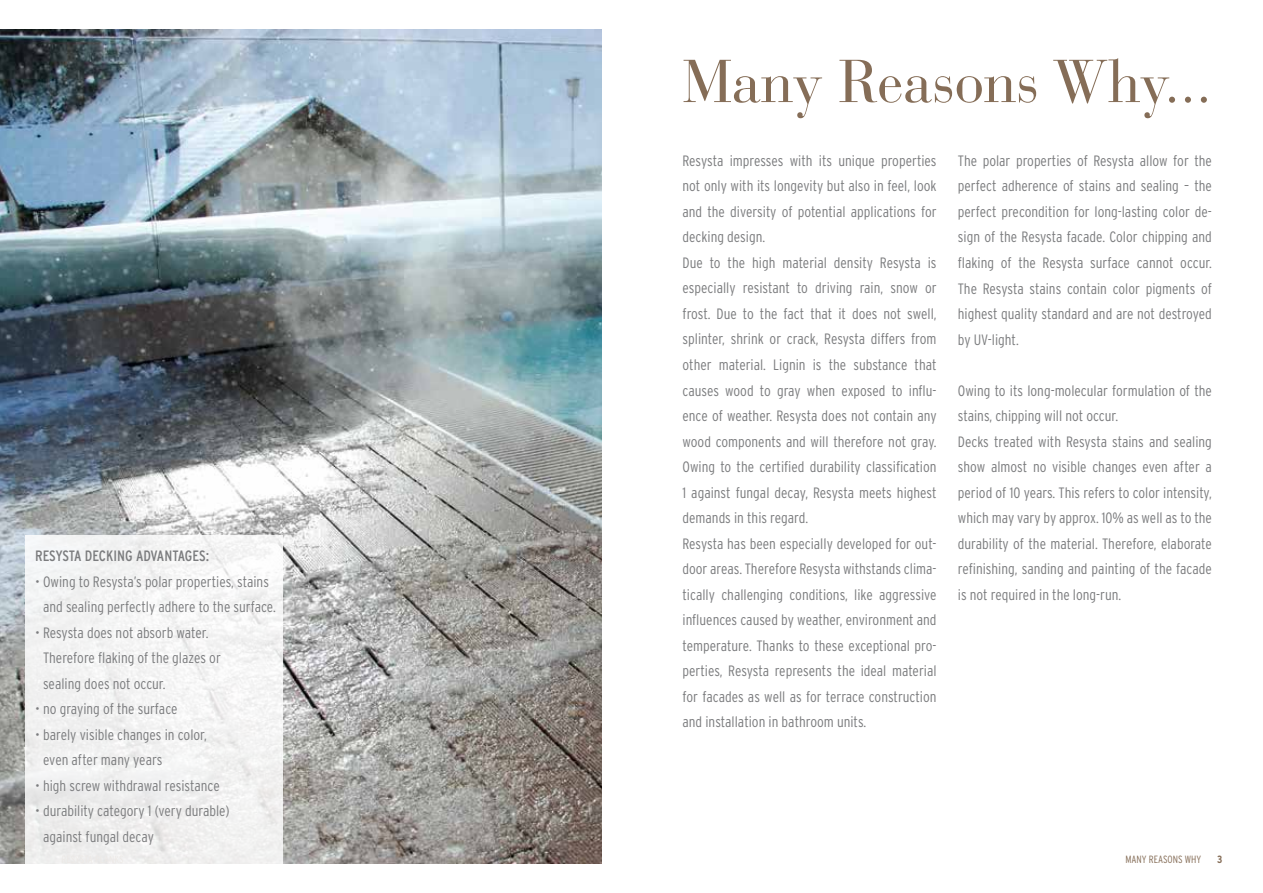
<style>
.page{position:relative;width:1263px;height:893px;background:#fff}
.page>*{position:absolute;margin:0;border:0;box-sizing:border-box;transform-origin:0 0}
.t1{font:60px "Bauer Bodoni Std";letter-spacing:-.01em;color:#856d57}
.t2{font:300 condensed 15px/25.5px "Interstate";color:#7b7c7e}
.t3{font:condensed 15px "Interstate";letter-spacing:-.01em;color:#7b7c7e}
.t4{font:300 condensed 10.5px "Interstate";color:#856d57}
.t5{font:700 condensed 10.5px "Interstate";color:#856d57}
</style>
<div class="page">
<img style="left:0;top:30px;width:602px;height:833px">
<div style="left:25px;top:536px;width:258px;height:337px;background:#f2f3f3"></div>
<p class="t3" style="left:35px;top:548px;width:176px">RESYSTA DECKING ADVANTAGES:</p>
<p class="t2" style="left:35px;top:569px;width:242px;text-align:center">• Owing to Resysta’s polar properties, stains and sealing perfectly adhere to the surface.</p>
<p class="t2" style="left:43px;top:620px;width:179px;text-indent:-8px">• Resysta does not absorb water.<br>Therefore flaking of the glazes or sealing does not occur.</p>
<p class="t2" style="left:35px;top:696px;width:144px">• no graying of the surface</p>
<p class="t2" style="left:43px;top:722px;width:165px;text-indent:-8px">• barely visible changes in color, even after many years</p>
<p class="t2" style="left:35px;top:773px;width:186px">• high screw withdrawal resistance</p>
<p class="t2" style="left:43px;top:798px;width:188px;text-indent:-8px">• durability category 1 (very durable) against fungal decay</p>
<h1 class="t1" style="left:682px;top:46px;width:531px">Many Reasons Why...</h1>
<p class="t2" style="left:682px;top:148px;width:256px">Resysta impresses with its unique properties not only with its longevity but also in feel, look and the diversity of potential applications for decking design.<br>Due to the high material density Resysta is especially resistant to driving rain, snow or frost. Due to the fact that it does not swell, splinter, shrink or crack, Resysta differs from other material. Lignin is the substance that causes wood to gray when exposed to influ&shy;ence of weather. Resysta does not contain any wood components and will therefore not gray.<br>Owing to the certified durability classification 1 against fungal decay, Resysta meets highest demands in this regard.<br>Resysta has been especially developed for out&shy;door areas. Therefore Resysta withstands clima&shy;tically challenging conditions, like aggressive influences caused by weather, environment and temperature. Thanks to these exceptional pro&shy;perties, Resysta represents the ideal material for facades as well as for terrace construction and installation in bathroom units.</p>
<p class="t2" style="left:958px;top:148px;width:256px;text-align:justify">The polar properties of Resysta allow for the perfect adherence of stains and sealing – the perfect precondition for long-lasting color de&shy;sign of the Resysta facade. Color chipping and flaking of the Resysta surface cannot occur.<br>The Resysta stains contain color pigments of highest quality standard and are not destroyed by UV-light.</p>
<p class="t2" style="left:958px;top:377px;width:256px">Owing to its long-molecular formulation of the stains, chipping will not occur.<br>Decks treated with Resysta stains and sealing show almost no visible changes even after a period of 10 years. This refers to color intensity, which may vary by approx. 10% as well as to the durability of the material. Therefore, elaborate refinishing, sanding and painting of the facade is not required in the long-run.</p>
<p class="t4" style="left:1125px;top:853px;width:29px">MANY REAS</p>
<p class="t4" style="left:1167px;top:853px;width:35px">ONS WHY</p>
<p class="t5" style="left:1217px;top:853px;width:7px">3</p>
</div>
